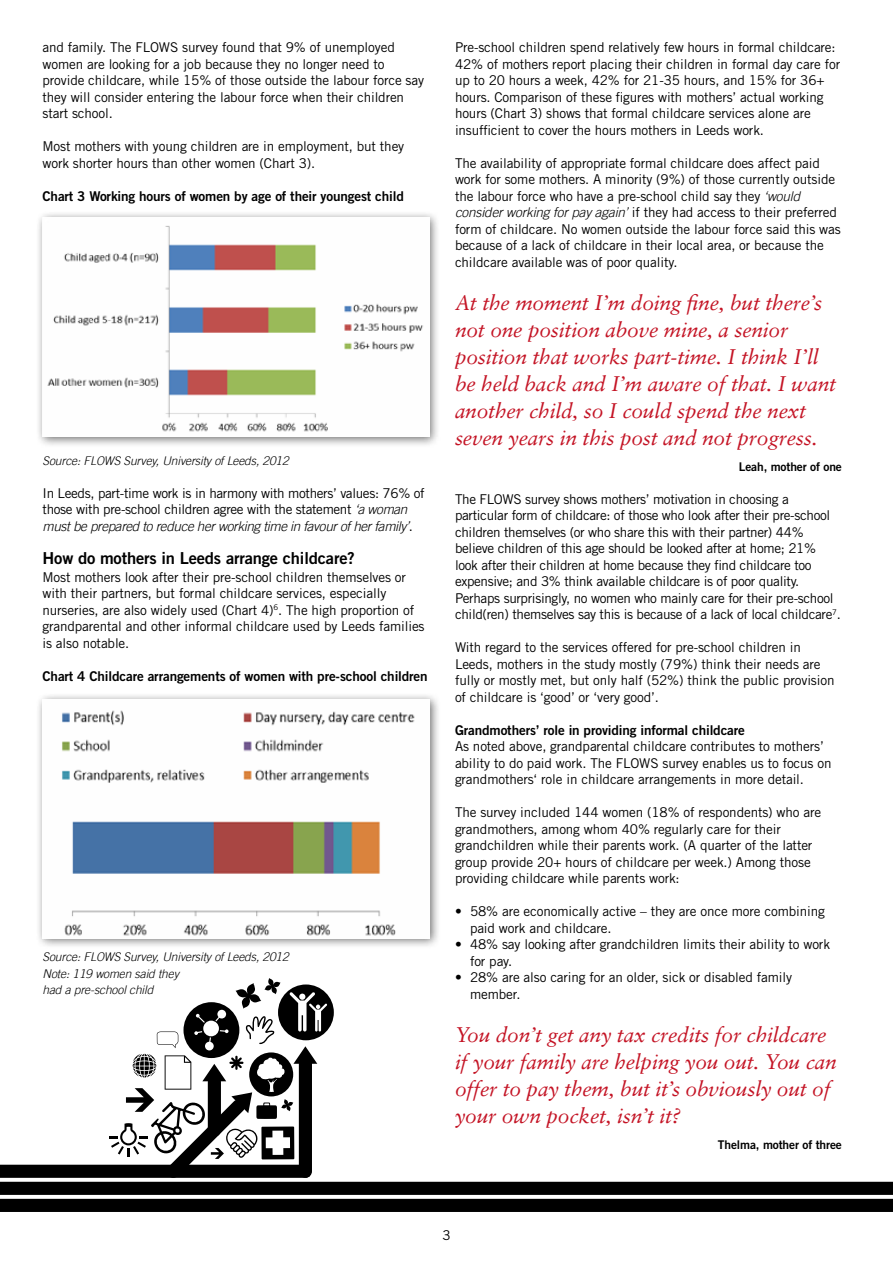
<style>
.page{position:relative;width:893px;height:1263px;background:#fff}
.page>*{position:absolute;margin:0;border:0;box-sizing:border-box;transform-origin:0 0}
.t1{font:italic 21px/27px "Sabon LT";letter-spacing:-.01em;color:#c41425}
.t2{font:16.5px "Trade Gothic LT Std Bd 2";letter-spacing:-.01em;color:#000}
.t3{font:13.5px/16.5px "Trade Gothic LT Std";letter-spacing:-.01em;color:#000}
.t4{font:13.5px "Trade Gothic LT Std Bd 2";letter-spacing:-.01em;color:#000}
.t5{font:italic 300 13.5px "Trade Gothic LT";letter-spacing:-.025em;color:#000}
.t6{font:italic 300 12px/16.5px "Trade Gothic LT";letter-spacing:-.01em;color:#000}
.t7{font:12px "Trade Gothic LT Std Bd 2";letter-spacing:-.01em;color:#000}
.s1{font-family:"Trade Gothic LT";font-weight:300;font-style:italic}
.s2{font-family:"Trade Gothic LT Std";font-weight:400;font-style:normal}
</style>
<div class="page">
<svg style="left:0;top:978px;width:893px;height:234px"></svg>
<div style="left:36px;top:211px;width:405px;height:237px;background:#000;opacity:.55"></div>
<img style="left:43px;top:218px;width:386px;height:219px">
<div style="left:36px;top:692px;width:405px;height:257px;background:#000;opacity:.55"></div>
<img style="left:43px;top:699px;width:386px;height:239px">
<p class="t3" style="left:43px;top:39px;width:383px">and family. The FLOWS survey found that 9% of unemployed women are looking for a job because they no longer need to provide childcare, while 15% of those outside the labour force say they will consider entering the labour force when their children start school.</p>
<p class="t3" style="left:43px;top:138px;width:363px">Most mothers with young children are in employment, but they work shorter hours than other women (Chart 3).</p>
<p class="t4" style="left:43px;top:188px;width:363px">Chart 3 Working hours of women by age of their youngest child</p>
<p class="t6" style="left:43px;top:452px;width:248px">Source: FLOWS Survey, University of Leeds, 2012</p>
<p class="t3" style="left:43px;top:485px;width:384px">In Leeds, part-time work is in harmony with mothers’ values: 76% of those with pre-school children agree with the statement <span class="s1">‘a woman</span></p>
<p class="t5" style="left:43px;top:518px;width:372px">must be prepared to reduce her working time in favour of her family’<span class="s2">.</span></p>
<p class="t2" style="left:43px;top:548px;width:314px">How do mothers in Leeds arrange childcare?</p>
<p class="t3" style="left:43px;top:569px;width:384px">Most mothers look after their pre-school children themselves or with their partners, but formal childcare services, especially nurseries, are also widely used (Chart 4)<sup>6</sup>. The high proportion of grandparental and other informal childcare used by Leeds families is also notable.</p>
<p class="t4" style="left:43px;top:668px;width:387px">Chart 4 Childcare arrangements of women with pre-school children</p>
<p class="t6" style="left:43px;top:949px;width:248px">Source: FLOWS Survey, University of Leeds, 2012<br>Note: 119 women said they<br>had a pre-school child</p>
<p class="t3" style="left:455px;top:39px;width:387px">Pre-school children spend relatively few hours in formal childcare:<br>42% of mothers report placing their children in formal day care for up to 20 hours a week, 42% for 21-35 hours, and 15% for 36+ hours. Comparison of these figures with mothers’ actual working hours (Chart 3) shows that formal childcare services alone are insufficient to cover the hours mothers in Leeds work.</p>
<p class="t3" style="left:455px;top:155px;width:387px">The availability of appropriate formal childcare does affect paid work for some mothers. A minority (9%) of those currently outside the labour force who have a pre-school child say they <span class="s1">‘would consider working for pay again’</span> if they had access to their preferred form of childcare. No women outside the labour force said this was because of a lack of childcare in their local area, or because the childcare available was of poor quality.</p>
<p class="t1" style="left:455px;top:289px;width:383px">At the moment I’m doing fine, but there’s not one position above mine, a senior position that works part-time. I think I’ll be held back and I’m aware of that. I want another child, so I could spend the next seven years in this post and not progress.</p>
<p class="t7" style="left:739px;top:459px;width:105px">Leah, mother of one</p>
<p class="t3" style="left:455px;top:491px;width:387px">The FLOWS survey shows mothers’ motivation in choosing a particular form of childcare: of those who look after their pre-school children themselves (or who share this with their partner) 44% believe children of this age should be looked after at home; 21% look after their children at home because they find childcare too expensive; and 3% think available childcare is of poor quality.<br>Perhaps surprisingly, no women who mainly care for their pre-school child(ren) themselves say this is because of a lack of local childcare<sup>7</sup>.</p>
<p class="t3" style="left:455px;top:639px;width:381px">With regard to the services offered for pre-school children in Leeds, mothers in the study mostly (79%) think their needs are fully or mostly met, but only half (52%) think the public provision of childcare is ‘good’ or ‘very good’.</p>
<p class="t4" style="left:455px;top:722px;width:292px">Grandmothers’ role in providing informal childcare</p>
<p class="t3" style="left:455px;top:738px;width:378px">As noted above, grandparental childcare contributes to mothers’ ability to do paid work. The FLOWS survey enables us to focus on grandmothers‘ role in childcare arrangements in more detail.</p>
<p class="t3" style="left:455px;top:804px;width:368px">The survey included 144 women (18% of respondents) who are grandmothers, among whom 40% regularly care for their grandchildren while their parents work. (A quarter of the latter group provide 20+ hours of childcare per week.) Among those providing childcare while parents work:</p>
<p class="t3" style="left:470px;top:903px;width:356px;text-indent:-15px">• 58% are economically active – they are once more combining paid work and childcare.</p>
<p class="t3" style="left:470px;top:936px;width:362px;text-indent:-15px">• 48% say looking after grandchildren limits their ability to work for pay.</p>
<p class="t3" style="left:470px;top:969px;width:323px;text-indent:-15px">• 28% are also caring for an older, sick or disabled family member.</p>
<h1 class="t1" style="left:455px;top:1021px;width:383px">You don’t get any tax credits for childcare if your family are helping you out. You can offer to pay them, but it’s obviously out of your own pocket, isn’t it?</h1>
<p class="t7" style="left:718px;top:1137px;width:125px">Thelma, mother of three</p>
<p class="t3" style="left:442px;top:1227px;width:10px">3</p>
</div>
